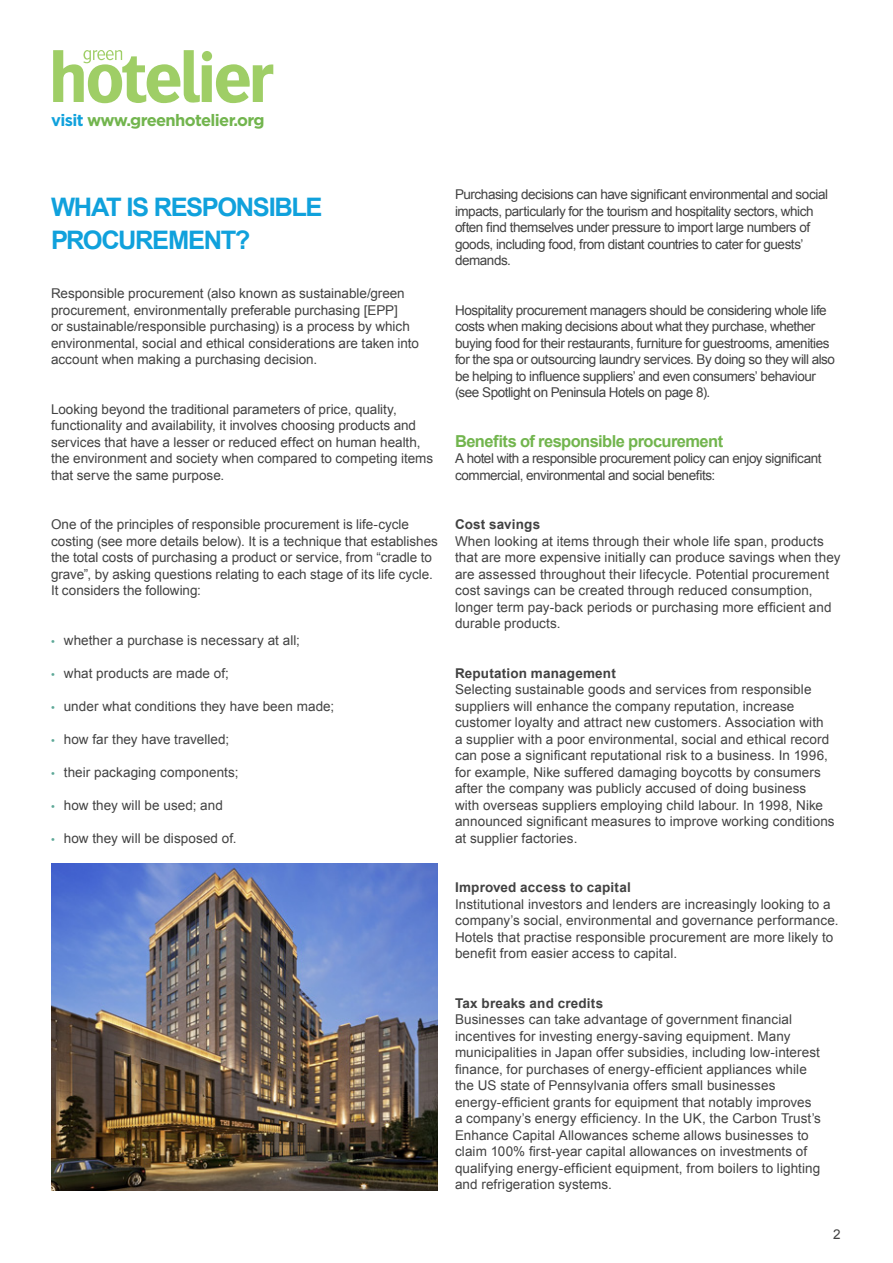
<style>
.page{position:relative;width:893px;height:1263px;background:#fff}
.page>*{position:absolute;margin:0;border:0;box-sizing:border-box;transform-origin:0 0}
.blue_headline{font:700 25.5px/33px "Arial";letter-spacing:-.055em;color:#10a1dc}
.green_headline{font:700 16.5px "Arial";letter-spacing:-.035em;color:#72b54e}
.t1{font:700 16.5px "Gotham";letter-spacing:-.04em;color:#72b54e}
.text{font:13.5px/16.5px "Arial";color:#424242}
.text-2{font:13.5px/16.5px "Arial";letter-spacing:-.035em;color:#424242}
.Bullets{font:13.5px "Arial";letter-spacing:.005em;color:#424242}
.s1{color:#10a1dc}
.s2{font-family:"Myriad Pro";color:#5ea998}
.s3{font-weight:700}
</style>
<div class="page">
<svg style="left:53px;top:50px;width:220px;height:53px"></svg>
<img style="left:51px;top:864px;width:387px;height:327px">
<p class="t1" style="left:51px;top:111px;width:215px"><span class="s1">visit</span> www.greenhotelier.org</p>
<p class="blue_headline" style="left:51px;top:191px;width:273px">WHAT IS RESPONSIBLE<br>PROCUREMENT?</p>
<p class="text" style="left:51px;top:285px;width:370px">Responsible procurement (also known as sustainable/green procurement, environmentally preferable purchasing [EPP]<br>or sustainable/responsible purchasing) is a process by which environmental, social and ethical considerations are taken into account when making a purchasing decision.</p>
<p class="text" style="left:51px;top:401px;width:384px">Looking beyond the traditional parameters of price, quality, functionality and availability, it involves choosing products and services that have a lesser or reduced effect on human health, the environment and society when compared to competing items that serve the same purpose.</p>
<p class="text" style="left:51px;top:516px;width:388px">One of the principles of responsible procurement is life-cycle costing (see more details below). It is a technique that establishes the total costs of purchasing a product or service, from “cradle to grave”, by asking questions relating to each stage of its life cycle.<br>It considers the following:</p>
<p class="Bullets" style="left:51px;top:631px;width:250px"><span class="s2">•</span> whether a purchase is necessary at all;</p>
<p class="Bullets" style="left:51px;top:664px;width:179px"><span class="s2">•</span> what products are made of;</p>
<p class="Bullets" style="left:51px;top:697px;width:285px"><span class="s2">•</span> under what conditions they have been made;</p>
<p class="Bullets" style="left:51px;top:730px;width:180px"><span class="s2">•</span> how far they have travelled;</p>
<p class="Bullets" style="left:51px;top:763px;width:189px"><span class="s2">•</span> their packaging components;</p>
<p class="Bullets" style="left:51px;top:796px;width:173px"><span class="s2">•</span> how they will be used; and</p>
<p class="Bullets" style="left:51px;top:829px;width:187px"><span class="s2">•</span> how they will be disposed of.</p>
<p class="text-2" style="left:455px;top:186px;width:375px">Purchasing decisions can have significant environmental and social impacts, particularly for the tourism and hospitality sectors, which often find themselves under pressure to import large numbers of goods, including food, from distant countries to cater for guests’ demands.</p>
<p class="text-2" style="left:455px;top:302px;width:382px">Hospitality procurement managers should be considering whole life costs when making decisions about what they purchase, whether buying food for their restaurants, furniture for guestrooms, amenities for the spa or outsourcing laundry services. By doing so they will also be helping to influence suppliers’ and even consumers’ behaviour (see Spotlight on Peninsula Hotels on page 8).</p>
<p class="green_headline" style="left:455px;top:430px;width:270px">Benefits of responsible procurement</p>
<p class="text-2" style="left:455px;top:450px;width:368px">A hotel with a responsible procurement policy can enjoy significant commercial, environmental and social benefits:</p>
<p class="text" style="left:455px;top:516px;width:387px"><span class="s3">Cost savings<br></span>When looking at items through their whole life span, products that are more expensive initially can produce savings when they are assessed throughout their lifecycle. Potential procurement cost savings can be created through reduced consumption, longer term pay-back periods or purchasing more efficient and durable products.</p>
<p class="text" style="left:455px;top:665px;width:381px"><span class="s3">Reputation management<br></span>Selecting sustainable goods and services from responsible suppliers will enhance the company reputation, increase customer loyalty and attract new customers. Association with<br>a supplier with a poor environmental, social and ethical record can pose a significant reputational risk to a business. In 1996, for example, Nike suffered damaging boycotts by consumers after the company was publicly accused of doing business<br>with overseas suppliers employing child labour. In 1998, Nike announced significant measures to improve working conditions at supplier factories.</p>
<p class="text" style="left:455px;top:879px;width:385px"><span class="s3">Improved access to capital<br></span>Institutional investors and lenders are increasingly looking to a company’s social, environmental and governance performance.<br>Hotels that practise responsible procurement are more likely to benefit from easier access to capital.</p>
<p class="text" style="left:455px;top:995px;width:367px"><span class="s3">Tax breaks and credits<br></span>Businesses can take advantage of government financial incentives for investing energy-saving equipment. Many municipalities in Japan offer subsidies, including low-interest finance, for purchases of energy-efficient appliances while the US state of Pennsylvania offers small businesses energy-efficient grants for equipment that notably improves a company’s energy efficiency. In the UK, the Carbon Trust’s Enhance Capital Allowances scheme allows businesses to claim 100% first-year capital allowances on investments of qualifying energy-efficient equipment, from boilers to lighting and refrigeration systems.</p>
<p class="text" style="left:833px;top:1226px;width:9px">2</p>
</div>
